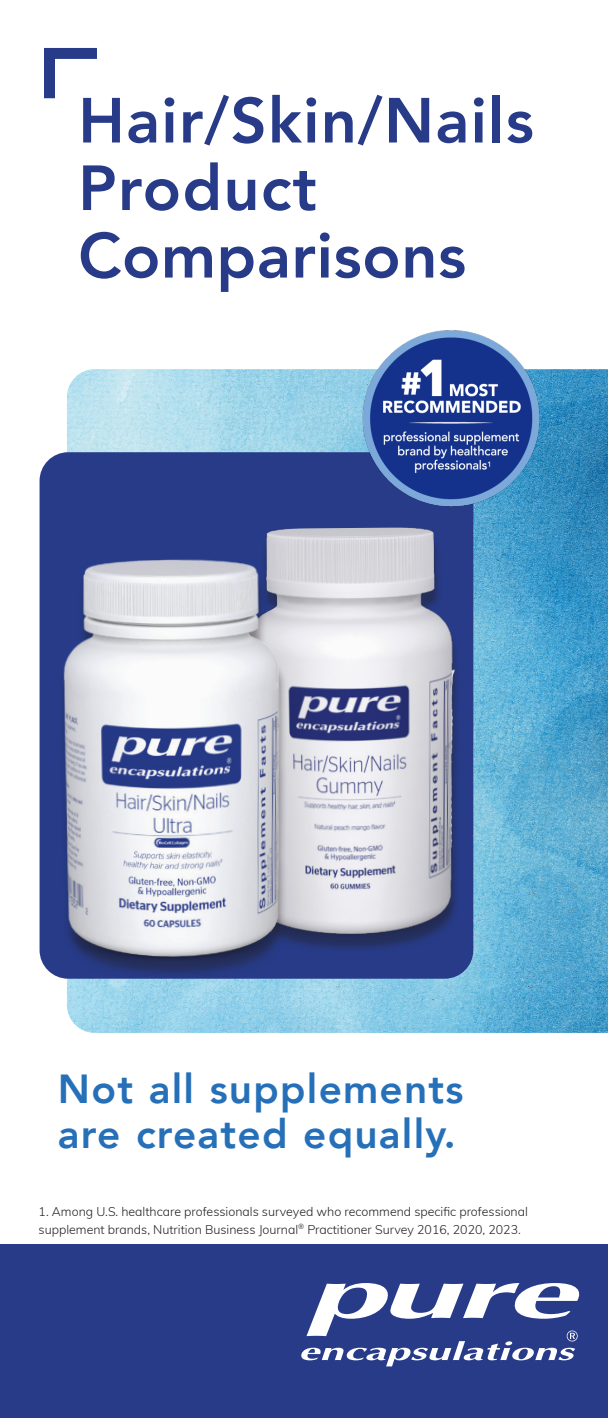
<style>
.page{position:relative;width:608px;height:1418px;background:#fff}
.page>*{position:absolute;margin:0;border:0;box-sizing:border-box;transform-origin:0 0}
.t1{font:800 63px/67.5px "Avenir";letter-spacing:.02em;color:#273b88}
.capsule_contains_NEW{font:800 40.5px/45px "Avenir";letter-spacing:.03em;color:#2570b8}
.t2{font:300 12.38px/18px "Muli";color:#231f20}
</style>
<div class="page">
<div style="left:0;top:1244px;width:608px;height:174px;background:#273b88"></div>
<svg style="left:301px;top:1283px;width:279px;height:83px"></svg>
<svg style="left:44px;top:47px;width:53px;height:52px"></svg>
<img style="left:67px;top:369px;width:541px;height:664px">
<div style="left:40px;top:452px;width:433px;height:526px;background:#273b88;border-radius:29px"></div>
<img style="left:324px;top:527px;width:159px;height:454px">
<img style="left:47px;top:528px;width:277px;height:479px">
<img style="left:347px;top:330px;width:213px;height:189px">
<p class="t1" style="left:78px;top:87px;width:457px">Hair/Skin/Nails<br>Product</p>
<p class="t1" style="left:78px;top:222px;width:389px">Comparisons</p>
<p class="capsule_contains_NEW" style="left:58px;top:1067px;width:407px">Not all supplements are created equally.</p>
<p class="t2" style="left:39px;top:1201px;width:490px">1. Among U.S. healthcare professionals surveyed who recommend specific professional supplement brands, Nutrition Business Journal<sup>®</sup> Practitioner Survey 2016, 2020, 2023.</p>
</div>
